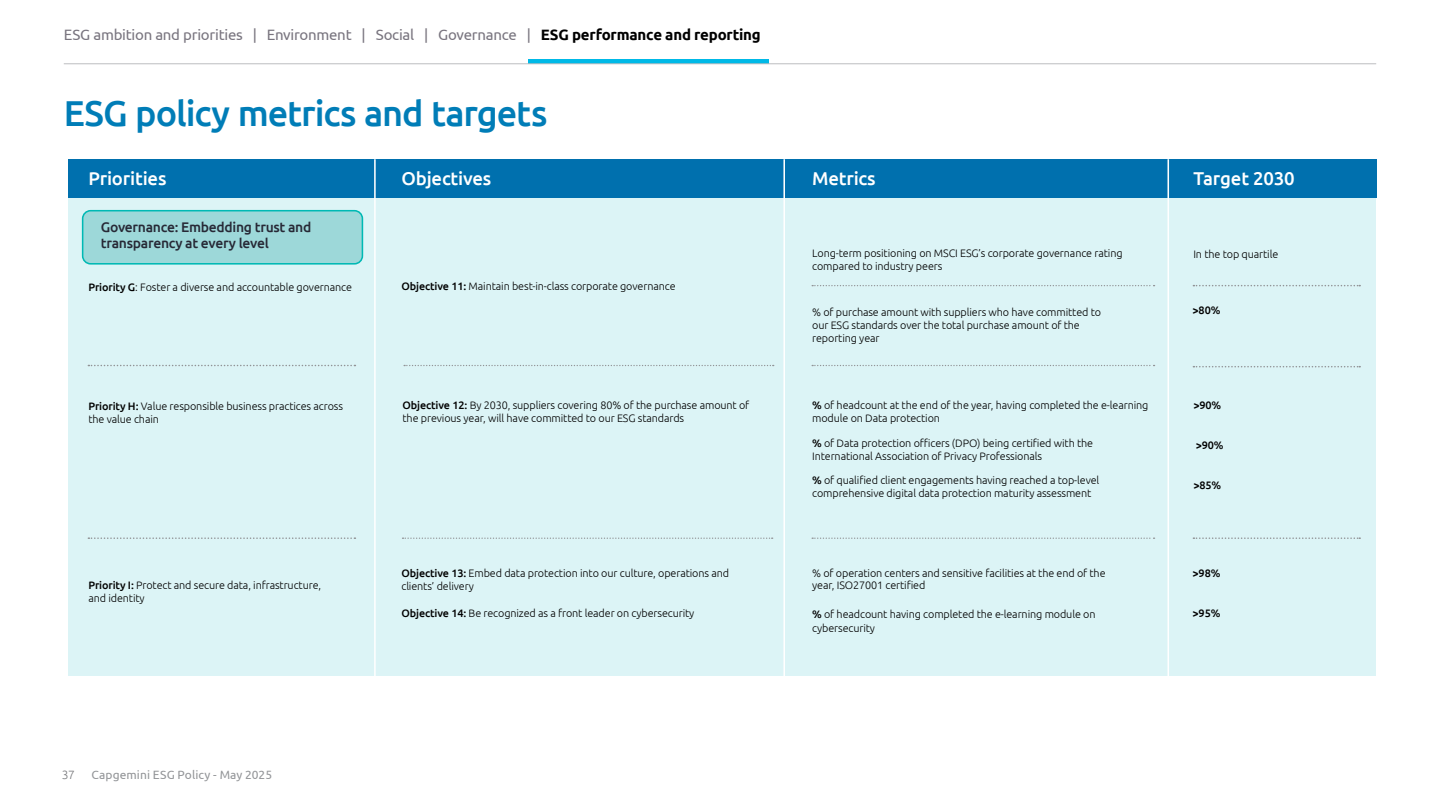
<style>
.page{position:relative;width:1440px;height:810px;background:#fff}
.page>*{position:absolute;margin:0;border:0;box-sizing:border-box;transform-origin:0 0}
.t1{font:500 36px "Ubuntu";letter-spacing:-.03em;color:#007db7}
.t2{font:500 18.6px "Ubuntu";letter-spacing:-.01em;color:#fff}
.t3{font:15px "Ubuntu";letter-spacing:-.015em;color:#79757f}
.t4{font:500 13.95px/16.6px "Ubuntu";letter-spacing:-.02em;color:#272936}
.t5{font:12px "Ubuntu";letter-spacing:.005em;color:#939598}
.t6{font:300 12px "Ubuntu";color:#77787b}
.t7{font:300 10.8px/13px "Ubuntu";letter-spacing:-.01em;color:#000}
.t8{font:500 10.8px "Ubuntu";letter-spacing:-.01em;color:#000}
.s1{font-weight:700;color:#000}
.s2{font-weight:500}
</style>
<div class="page">
<hr style="left:528px;top:59px;width:241px;height:4px;background:#00b9e7">
<hr style="left:64px;top:63px;width:1312px;height:1px;background:#bcbec0">
<div style="left:68px;top:198px;width:1307px;height:478px;background:#dcf4f6"></div>
<div style="left:83px;top:211px;width:279px;height:53px;background:#9dd8d9;border-radius:8px"></div>
<div style="left:82px;top:210px;width:281px;height:55px;border:2px solid #00b9b4;border-radius:8px"></div>
<div style="left:68px;top:159px;width:309px;height:39px;background:#0070ae"></div>
<div style="left:377px;top:159px;width:407px;height:39px;background:#0070ae"></div>
<div style="left:784px;top:159px;width:408px;height:39px;background:#0070ae"></div>
<div style="left:1170px;top:159px;width:206px;height:39px;background:#0070ae"></div>
<svg style="left:88px;top:365px;width:267px;height:1px"></svg>
<svg style="left:88px;top:537px;width:267px;height:2px"></svg>
<svg style="left:812px;top:285px;width:343px;height:1px"></svg>
<svg style="left:1193px;top:285px;width:167px;height:1px"></svg>
<svg style="left:1193px;top:366px;width:167px;height:1px"></svg>
<svg style="left:1193px;top:537px;width:167px;height:2px"></svg>
<svg style="left:812px;top:365px;width:343px;height:1px"></svg>
<svg style="left:812px;top:538px;width:343px;height:1px"></svg>
<svg style="left:404px;top:365px;width:370px;height:1px"></svg>
<hr style="left:374px;top:159px;width:2px;height:520px;background:#fff">
<hr style="left:783px;top:159px;width:2px;height:519px;background:#fff">
<hr style="left:1167px;top:159px;width:2px;height:519px;background:#fff">
<svg style="left:403px;top:538px;width:370px;height:1px"></svg>
<h3 class="t3" style="left:64px;top:26px;width:698px">ESG ambition and priorities | Environment | Social | Governance | <span class="s1">ESG performance and reporting</span></h3>
<h1 class="t1" style="left:64px;top:91px;width:485px">ESG policy metrics and targets</h1>
<h2 class="t2" style="left:88px;top:166px;width:80px">Priorities</h2>
<h2 class="t2" style="left:401px;top:166px;width:91px">Objectives</h2>
<h2 class="t2" style="left:812px;top:166px;width:65px">Metrics</h2>
<h2 class="t2" style="left:1193px;top:166px;width:103px">Target 2030</h2>
<p class="t4" style="left:101px;top:218px;width:212px">Governance: Embedding trust and transparency at every level</p>
<p class="t7" style="left:88px;top:280px;width:265px"><span class="s2">Priority G</span>: Foster a diverse and accountable governance</p>
<p class="t7" style="left:812px;top:246px;width:312px">Long-term positioning on MSCI ESG’s corporate governance rating compared to industry peers</p>
<p class="t7" style="left:812px;top:305px;width:290px">% of purchase amount with suppliers who have committed to our ESG standards over the total purchase amount of the reporting year</p>
<p class="t7" style="left:1193px;top:247px;width:86px">In the top quartile</p>
<p class="t7" style="left:401px;top:280px;width:276px"><span class="s2">Objective 11:</span> Maintain best-in-class corporate governance</p>
<p class="t8" style="left:1193px;top:304px;width:29px">&gt;80%</p>
<p class="t7" style="left:88px;top:399px;width:256px"><span class="s2">Priority H:</span> Value responsible business practices across the value chain</p>
<p class="t7" style="left:88px;top:579px;width:234px"><span class="s2">Priority I:</span> Protect and secure data, infrastructure, and identity</p>
<p class="t7" style="left:403px;top:398px;width:348px"><span class="s2">Objective 12:</span> By 2030, suppliers covering 80% of the purchase amount of the previous year, will have committed to our ESG standards</p>
<p class="t7" style="left:401px;top:566px;width:329px"><span class="s2">Objective 13:</span> Embed data protection into our culture, operations and clients’ delivery</p>
<p class="t7" style="left:401px;top:606px;width:294px"><span class="s2">Objective 14:</span> Be recognized as a front leader on cybersecurity</p>
<p class="t6" style="left:62px;top:767px;width:15px">37</p>
<p class="t5" style="left:92px;top:767px;width:182px">Capgemini ESG Policy - May 2025</p>
<p class="t7" style="left:812px;top:398px;width:338px"><span class="s2">%</span> of headcount at the end of the year, having completed the e-learning module on Data protection</p>
<p class="t7" style="left:812px;top:436px;width:282px"><span class="s2">%</span> of Data protection officers (DPO) being certified with the<br>International Association of Privacy Professionals</p>
<p class="t7" style="left:812px;top:474px;width:289px"><span class="s2">%</span> of qualified client engagements having reached a top-level comprehensive digital data protection maturity assessment</p>
<p class="t7" style="left:812px;top:566px;width:295px;line-height:12.5px">% of operation centers and sensitive facilities at the end of the year, ISO27001 certified</p>
<p class="t7" style="left:812px;top:607px;width:285px;line-height:14px"><span class="s2">%</span> of headcount having completed the e-learning module on cybersecurity</p>
<p class="t8" style="left:1193px;top:398px;width:29px">&gt;90%</p>
<p class="t8" style="left:1196px;top:438px;width:29px">&gt;90%</p>
<p class="t8" style="left:1193px;top:479px;width:29px">&gt;85%</p>
<p class="t8" style="left:1193px;top:566px;width:29px">&gt;98%</p>
<p class="t8" style="left:1193px;top:606px;width:29px">&gt;95%</p>
</div>
